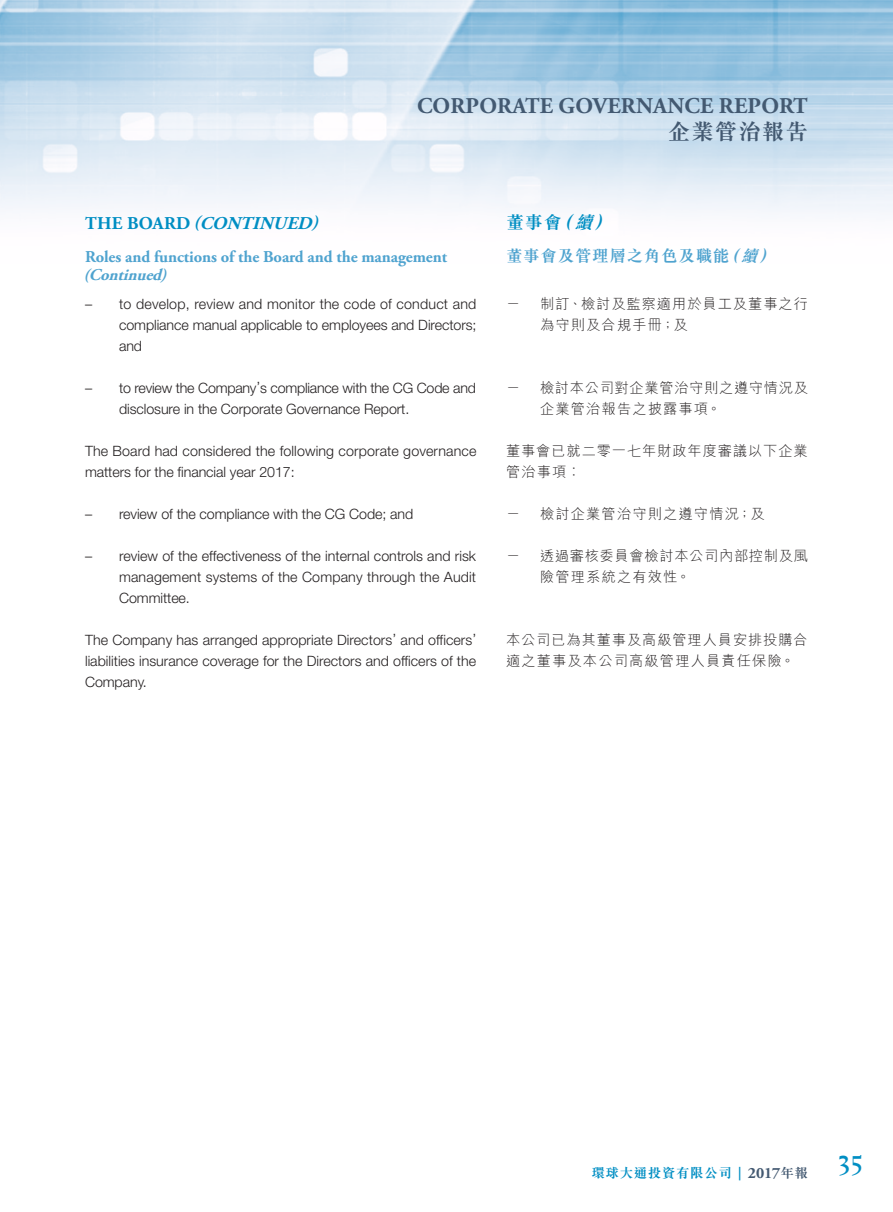
<style>
.page{position:relative;width:893px;height:1212px;background:#fff}
.page>*{position:absolute;margin:0;border:0;box-sizing:border-box;transform-origin:0 0}
.t1{font:700 22.5px "Adobe Garamond Pro";letter-spacing:.01em;color:#435971}
.t2{font:700 22.5px "M Sung HK";letter-spacing:.045em;color:#435971}
.Heading_1{font:italic 700 18px "Adobe Garamond Pro";color:#008ec3}
.C_Heading_1{font:700 18px "M Sung HK";color:#008ec3}
.Heading_2{font:700 16.5px/18px "Adobe Garamond Pro";letter-spacing:-.005em;color:#4fa3cf}
.C_Heading_2{font:700 16.5px "M Sung HK";letter-spacing:.045em;color:#4fa3cf}
.Body_Text{font:300 14.25px/21px "Helvetica Neue LT Std";letter-spacing:-.005em;color:#231f20;text-align:justify}
.C_Body_Text{font:300 14.25px/21px "M Hei HK";letter-spacing:.065em;color:#231f20}
.C_Body_Text-2{font:300 14.25px/21px "M Hei HK";letter-spacing:.045em;color:#231f20}
.t3{font:700 13.5px "M Sung HK";letter-spacing:.045em;color:#008ec3}
.s1{font-style:normal}
.s2{font-style:italic}
.s3{font-family:"Adobe Garamond Pro"}
.s4{font-family:"Adobe Garamond Pro";font-size:15.75px;color:#435971}
.s5{color:#435971}
</style>
<div class="page">
<img style="left:0;top:0;width:893px;height:212px">
<h1 class="t1" style="left:417px;top:92px;width:392px">CORPORATE GOVERNANCE REPORT</h1>
<h1 class="t2" style="left:668px;top:120px;width:142px">企業管治報告</h1>
<p class="Heading_1" style="left:85px;top:212px;width:240px"><span class="s1">T H E B O A R D</span> (CONTINUED)</p>
<p class="Heading_2" style="left:83px;top:248px;width:365px">Roles and functions of the Board and the management <span class="s2">(Continued)</span></p>
<p class="Body_Text" style="left:119px;top:293px;width:359px;text-indent:-34px">– to develop, review and monitor the code of conduct and compliance manual applicable to employees and Directors; and</p>
<p class="Body_Text" style="left:119px;top:377px;width:358px;text-indent:-34px">– to review the Company’s compliance with the CG Code and disclosure in the Corporate Governance Report.</p>
<p class="Body_Text" style="left:85px;top:440px;width:393px">The Board had considered the following corporate governance matters for the financial year 2017:</p>
<p class="Body_Text" style="left:85px;top:503px;width:330px">– review of the compliance with the CG Code; and</p>
<p class="Body_Text" style="left:119px;top:545px;width:359px;text-indent:-34px">– review of the effectiveness of the internal controls and risk management systems of the Company through the Audit Committee.</p>
<p class="Body_Text" style="left:85px;top:629px;width:393px">The Company has arranged appropriate Directors’ and officers’ liabilities insurance coverage for the Directors and officers of the Company.</p>
<p class="C_Heading_1" style="left:506px;top:213px;width:111px">董事會<span class="s2">（續）</span></p>
<p class="C_Heading_2" style="left:506px;top:247px;width:274px">董事會及管理層之角色及職能<span class="s2">（續）</span></p>
<p class="C_Body_Text" style="left:506px;top:293px;width:16px">－</p>
<p class="C_Body_Text" style="left:540px;top:293px;width:269px">制訂、檢討及監察適用於員工及董事之行為守則及合規手冊；及</p>
<p class="C_Body_Text" style="left:506px;top:377px;width:16px">－</p>
<p class="C_Body_Text-2" style="left:540px;top:377px;width:269px">檢討本公司對企業管治守則之遵守情況及企業管治報告之披露事項。</p>
<p class="C_Body_Text" style="left:506px;top:440px;width:303px">董事會已就二零一七年財政年度審議以下企業管治事項︰</p>
<p class="C_Body_Text" style="left:506px;top:503px;width:16px">－</p>
<p class="C_Body_Text" style="left:540px;top:503px;width:226px">檢討企業管治守則之遵守情況；及</p>
<p class="C_Body_Text" style="left:506px;top:545px;width:16px">－</p>
<p class="C_Body_Text-2" style="left:540px;top:545px;width:269px">透過審核委員會檢討本公司內部控制及風險管理系統之有效性。</p>
<p class="C_Body_Text" style="left:506px;top:629px;width:303px">本公司已為其董事及高級管理人員安排投購合適之董事及本公司高級管理人員責任保險。</p>
<p class="t3" style="left:591px;top:1166px;width:274px">環球大通投資有限公司 <span class="s3">|</span> <span class="s4">2017</span><span class="s5">年報</span> <sup>35</sup></p>
</div>
